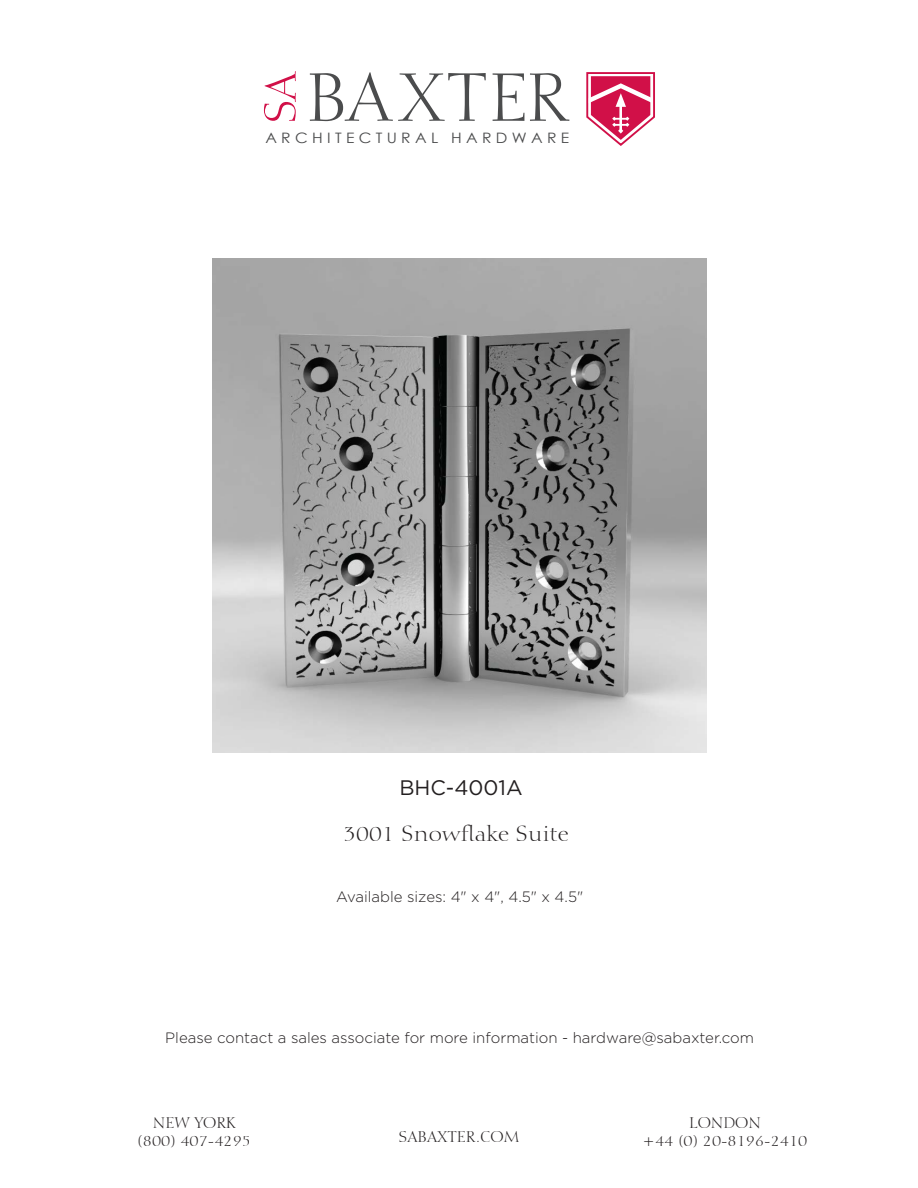
<style>
.page{position:relative;width:918px;height:1188px;background:#fff}
.page>*{position:absolute;margin:0;border:0;box-sizing:border-box;transform-origin:0 0}
.t1{font:21px "Calligraphic 810 BT";color:#231f20}
.t2{font:21px "Gotham";color:#231f20}
.t3{font:300 15px "Gotham";color:#231f20}
.t4{font:15px/18px "Calligraphic 810 BT";color:#231f20;text-align:center}
.t5{font:14.4px "Century Gothic";color:#4b4c4d;scale:1.09 1}
</style>
<div class="page">
<svg style="left:586px;top:72px;width:69px;height:74px"></svg>
<svg style="left:310px;top:72px;width:176px;height:49px"></svg>
<svg style="left:493px;top:73px;width:31px;height:48px"></svg>
<svg style="left:530px;top:73px;width:39px;height:48px"></svg>
<svg style="left:264px;top:71px;width:32px;height:50px"></svg>
<img style="left:212px;top:259px;width:495px;height:494px">
<p class="t5" style="left:265px;top:130px;width:280px">A R C H I T E C T U R A L H A R D W A R E</p>
<h1 class="t2" style="left:400px;top:774px;width:125px">BHC-4001A</h1>
<h1 class="t1" style="left:343px;top:821px;width:227px">3001 Snowflake Suite</h1>
<p class="t3" style="left:336px;top:887px;width:249px">Available sizes: 4" x 4", 4.5" x 4.5"</p>
<p class="t3" style="left:165px;top:1028px;width:590px">Please contact a sales associate for more information - hardware@sabaxter.com</p>
<p class="t4" style="left:137px;top:1114px;width:115px">NEW YORK (800) 407-4295</p>
<p class="t4" style="left:689px;top:1114px;width:73px">LONDON</p>
<p class="t4" style="left:398px;top:1128px;width:123px">SABAXTER.COM</p>
<p class="t4" style="left:643px;top:1132px;width:166px">+44 (0) 20-8196-2410</p>
</div>
